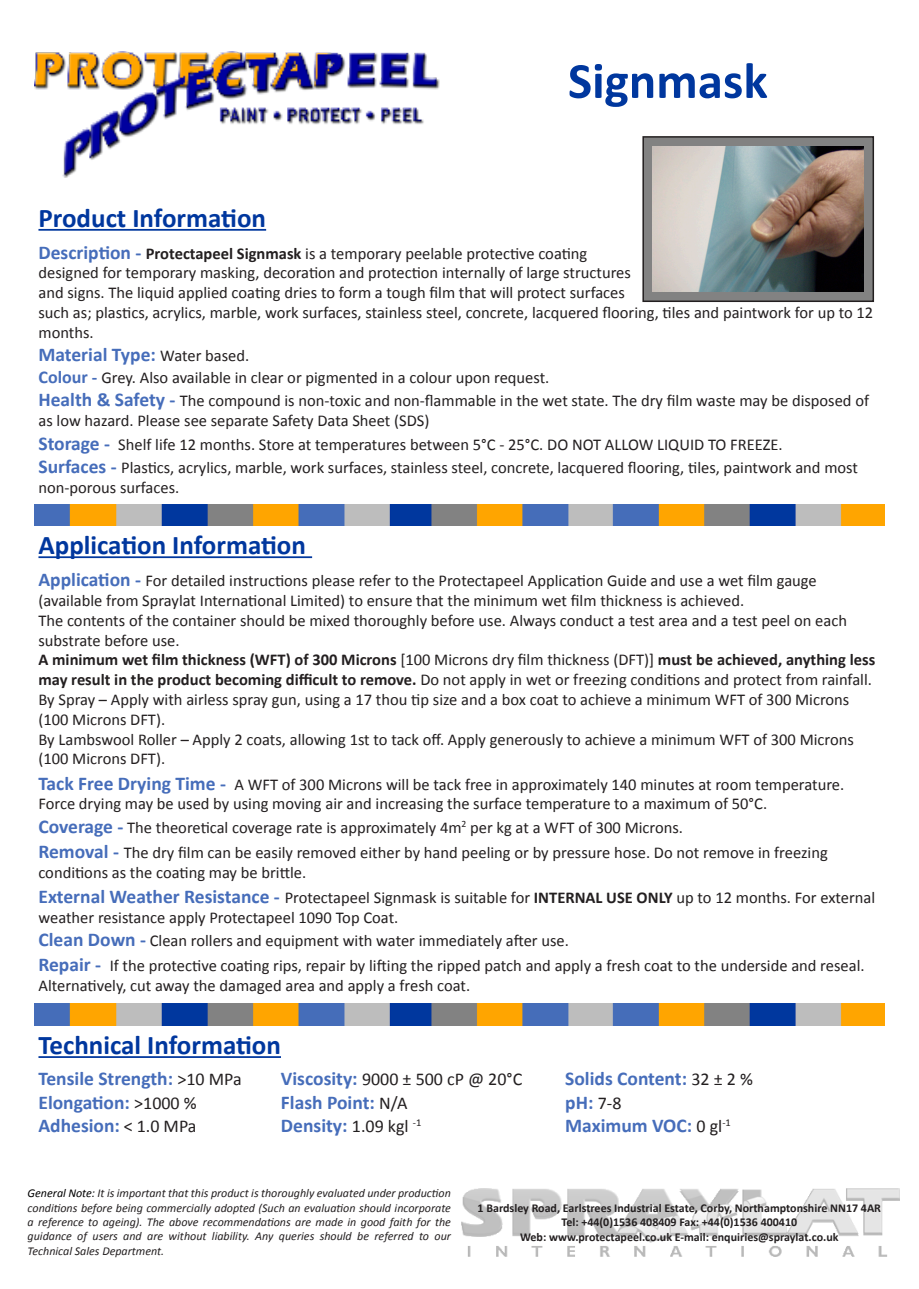
<style>
.page{position:relative;width:919px;height:1289px;background:#fff}
.page>*{position:absolute;margin:0;border:0;box-sizing:border-box;transform-origin:0 0}
.t1{font:700 51px "Calibri";color:#00379e}
.Product_Info_Body{font:700 27px "Calibri";color:#00379e}
.Product_Info_Body-2{font:700 19.5px "Calibri";color:#466dba}
.Product{font:700 19.5px "Calibri";color:#466dba}
.Product_Info_Body-3{font:18px "Calibri";color:#231f20}
.Description{font:16.5px/19.8px "Calibri";color:#231f20}
.Product_Info_Body-4{font:16.5px/19.8px "Calibri";color:#231f20}
.Product-2{font:16.5px/19.8px "Calibri";color:#231f20}
.Product_Info_Body-5{font:700 16.5px/19.8px "Calibri";color:#231f20}
.Description-2{font:italic 12px/14.4px "Calibri";color:#231f20;text-align:justify}
.Description-3{font:700 12px "Calibri";color:#231f20}
.s1{font-weight:700;font-size:19.5px;color:#466dba}
.s2{font-weight:700}
.s3{font-weight:400;font-size:16.5px;color:#231f20}
.s4{font-weight:700;font-size:18px;color:#466dba}
.s5{font-weight:400}
.s6{font-weight:400;font-size:18px;color:#231f20}
.s7{color:#000}
</style>
<div class="page">
<img style="left:461px;top:1188px;width:438px;height:68px">
<img style="left:34px;top:51px;width:405px;height:127px">
<div style="left:643px;top:137px;width:230px;height:164px;background:#828282"></div>
<div style="left:642px;top:136px;width:232px;height:166px;border:2px solid #231f20"></div>
<hr style="left:38px;top:229px;width:228px;height:2px;background:#00379e">
<img style="left:34px;top:504px;width:361px;height:21px">
<img style="left:395px;top:504px;width:217px;height:21px">
<img style="left:612px;top:504px;width:272px;height:21px">
<hr style="left:38px;top:556px;width:274px;height:2px;background:#00379e">
<img style="left:34px;top:1003px;width:361px;height:22px">
<img style="left:395px;top:1003px;width:217px;height:22px">
<img style="left:612px;top:1003px;width:272px;height:22px">
<hr style="left:38px;top:1056px;width:243px;height:1px;background:#00379e">
<img style="left:652px;top:146px;width:211px;height:146px">
<p class="t1" style="left:568px;top:48px;width:201px">Signmask</p>
<p class="Product_Info_Body" style="left:38px;top:200px;width:229px">Product Information</p>
<p class="Product-2" style="left:38px;top:243px;width:550px"><span class="s1">Description -</span> <span class="s2">Protectapeel Signmask</span> is a temporary peelable protective coating</p>
<p class="Product-2" style="left:38px;top:263px;width:594px">designed for temporary masking, decoration and protection internally of large structures</p>
<p class="Product-2" style="left:38px;top:283px;width:588px">and signs. The liquid applied coating dries to form a tough film that will protect surfaces</p>
<p class="Product-2" style="left:38px;top:303px;width:836px">such as; plastics, acrylics, marble, work surfaces, stainless steel, concrete, lacquered flooring, tiles and paintwork for up to 12 months.</p>
<p class="Product" style="left:38px;top:342px;width:212px">Material Type: <span class="s3">Water based.</span></p>
<p class="Product-2" style="left:38px;top:367px;width:512px"><span class="s4">Colour -</span> Grey. Also available in clear or pigmented in a colour upon request.</p>
<p class="Product-2" style="left:38px;top:391px;width:832px"><span class="s1">Health &amp; Safety -</span> The compound is non-toxic and non-flammable in the wet state. The dry film waste may be disposed of as low hazard. Please see separate Safety Data Sheet (SDS)</p>
<p class="Description" style="left:38px;top:434px;width:745px"><span class="s1">Storage -</span> Shelf life 12 months. Store at temperatures between 5°C - 25°C. DO NOT ALLOW LIQUID TO FREEZE.</p>
<p class="Description" style="left:38px;top:457px;width:821px"><span class="s1">Surfaces -</span> Plastics, acrylics, marble, work surfaces, stainless steel, concrete, lacquered flooring, tiles, paintwork and most non-porous surfaces.</p>
<p class="Product_Info_Body" style="left:38px;top:528px;width:269px">Application Information</p>
<p class="Product_Info_Body-4" style="left:38px;top:570px;width:779px"><span class="s1">Application -</span> For detailed instructions please refer to the Protectapeel Application Guide and use a wet film gauge (available from Spraylat International Limited) to ensure that the minimum wet film thickness is achieved.</p>
<p class="Product_Info_Body-4" style="left:38px;top:610px;width:810px">The contents of the container should be mixed thoroughly before use. Always conduct a test area and a test peel on each substrate before use.</p>
<p class="Product_Info_Body-5" style="left:38px;top:650px;width:838px">A minimum wet film thickness (WFT) of 300 Microns <span class="s5">[100 Microns dry film thickness (DFT)]</span> must be achieved, anything less may result in the product becoming difficult to remove. <span class="s5">Do not apply in wet or freezing conditions and protect from rainfall.</span></p>
<p class="Product_Info_Body-4" style="left:38px;top:689px;width:812px">By Spray – Apply with airless spray gun, using a 17 thou tip size and a box coat to achieve a minimum WFT of 300 Microns (100 Microns DFT).</p>
<p class="Product_Info_Body-4" style="left:38px;top:729px;width:816px">By Lambswool Roller – Apply 2 coats, allowing 1st to tack off. Apply generously to achieve a minimum WFT of 300 Microns (100 Microns DFT).</p>
<p class="Product_Info_Body-4" style="left:38px;top:774px;width:807px"><span class="s1">Tack Free Drying Time -</span> A WFT of 300 Microns will be tack free in approximately 140 minutes at room temperature.<br>Force drying may be used by using moving air and increasing the surface temperature to a maximum of 50°C.</p>
<p class="Description" style="left:38px;top:817px;width:646px"><span class="s1">Coverage -</span> The theoretical coverage rate is approximately 4m<sup>2</sup> per kg at a WFT of 300 Microns.</p>
<p class="Description" style="left:38px;top:842px;width:790px"><span class="s1">Removal -</span> The dry film can be easily removed either by hand peeling or by pressure hose. Do not remove in freezing conditions as the coating may be brittle.</p>
<p class="Description" style="left:38px;top:887px;width:838px"><span class="s1">External Weather Resistance -</span> Protectapeel Signmask is suitable for <span class="s2">INTERNAL USE ONLY</span> up to 12 months. For external weather resistance apply Protectapeel 1090 Top Coat.</p>
<p class="Description" style="left:38px;top:930px;width:532px"><span class="s1">Clean Down -</span> Clean rollers and equipment with water immediately after use.</p>
<p class="Description" style="left:38px;top:956px;width:827px"><span class="s1">Repair -</span> If the protective coating rips, repair by lifting the ripped patch and apply a fresh coat to the underside and reseal.<br>Alternatively, cut away the damaged area and apply a fresh coat.</p>
<p class="Product_Info_Body" style="left:38px;top:1027px;width:244px">Technical Information</p>
<p class="Product_Info_Body-2" style="left:38px;top:1066px;width:205px">Tensile Strength: <span class="s6">&gt;10 MPa</span></p>
<p class="Product_Info_Body-2" style="left:38px;top:1089px;width:160px">Elongation: <span class="s6">&gt;1000 %</span></p>
<p class="Product_Info_Body-2" style="left:38px;top:1113px;width:159px">Adhesion: <span class="s6">&lt; 1.0 MPa</span></p>
<p class="Product_Info_Body-3" style="left:281px;top:1068px;width:243px"><span class="s1">Viscosity:</span> 9000 ± 500 cP @ 20°C</p>
<p class="Product_Info_Body-2" style="left:281px;top:1089px;width:128px">Flash Point: <span class="s6">N/A</span></p>
<p class="Product_Info_Body-2" style="left:281px;top:1113px;width:142px">Density: <span class="s6">1.09 kgl</span> <sup>-1</sup></p>
<p class="Product_Info_Body-2" style="left:565px;top:1066px;width:189px">Solids Content: <span class="s6">32 ± 2 %</span></p>
<p class="Product_Info_Body-2" style="left:565px;top:1089px;width:58px">pH: <span class="s6">7-8</span></p>
<p class="Product_Info_Body-2" style="left:565px;top:1113px;width:167px">Maximum VOC: <span class="s6">0 gl</span><sup>-1</sup></p>
<p class="Description-2" style="left:28px;top:1185px;width:425px"><span class="s7">General Note:</span> It is important that this product is thoroughly evaluated under production conditions before being commercially adopted (Such an evaluation should incorporate a reference to ageing). The above recommendations are made in good faith for the guidance of users and are without liability. Any queries should be referred to our Technical Sales Department.</p>
<p class="Description-3" style="left:477px;top:1200px;width:405px">1 Bardsley Road, Earlstrees Industrial Estate, Corby, Northamptonshire NN17 4AR</p>
<p class="Description-3" style="left:561px;top:1214px;width:237px">Tel: +44(0)1536 408409 Fax: +44(0)1536 400410</p>
<p class="Description-3" style="left:520px;top:1228px;width:320px">Web: www.protectapeel.co.uk E-mail: enquiries@spraylat.co.uk</p>
</div>
